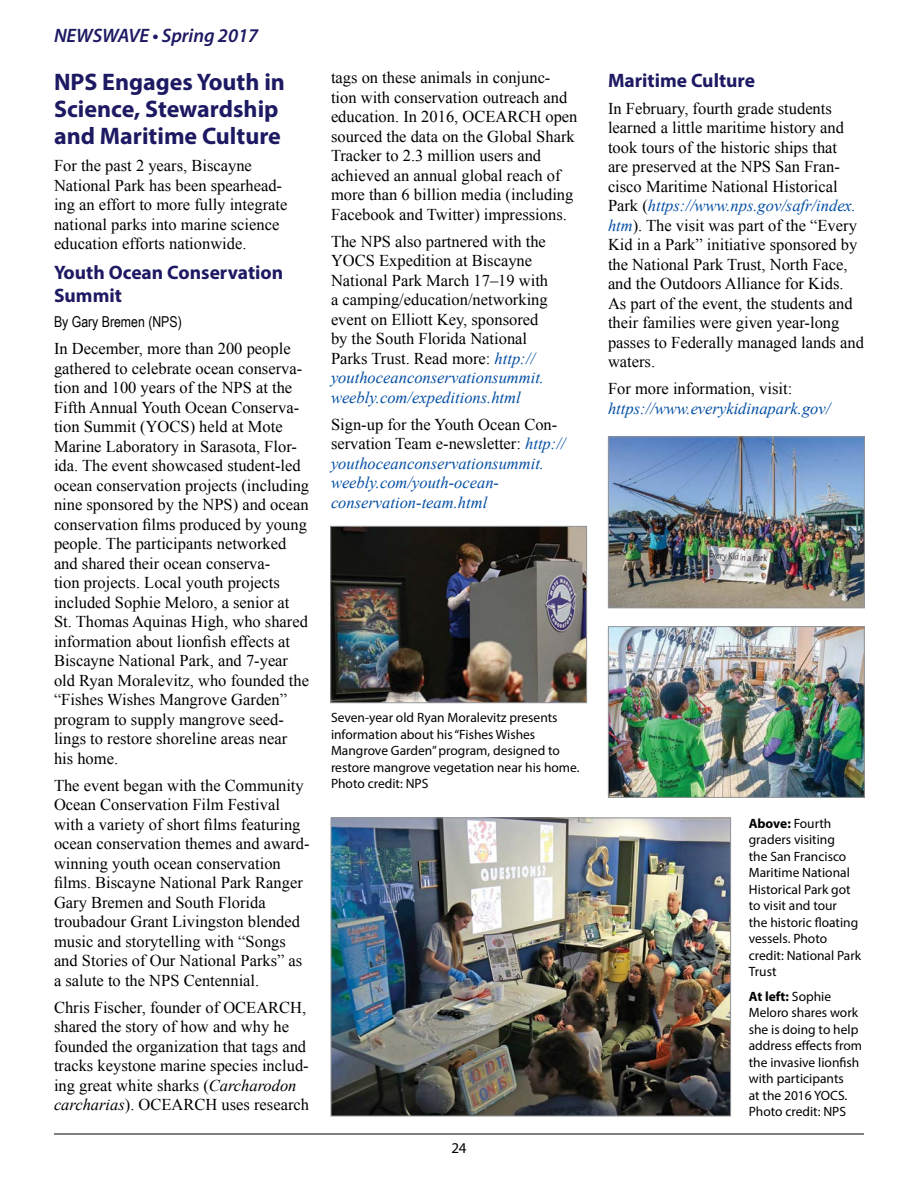
<style>
.page{position:relative;width:918px;height:1188px;background:#fff}
.page>*{position:absolute;margin:0;border:0;box-sizing:border-box;transform-origin:0 0}
.Heading_1{font:700 24px/27px "Myriad Pro";color:#1d1962}
.Heading_2{font:700 19.5px/22.5px "Myriad Pro";color:#1d1962}
.t1{font:italic 600 19.5px "Myriad Pro";letter-spacing:-.005em;color:#1d1962}
.Body_Text{font:16.5px/19.5px "Times New Roman";color:#000}
.Body_Text-2{font:italic 16.5px/19.5px "Times New Roman";color:#034ea2}
.Authors{font:15px "Arial Narrow";color:#000}
.t2{font:15px "Myriad Pro";color:#000}
.FigureCaption{font:13.5px/16.5px "Myriad Pro";color:#000}
.s1{font-style:italic}
.s2{font-style:italic;color:#034ea2}
.s3{font-style:normal;color:#000}
.s4{font-weight:700}
</style>
<div class="page">
<hr style="left:54px;top:1134px;width:810px;height:1px;background:#000">
<img style="left:332px;top:528px;width:253px;height:173px">
<div style="left:330px;top:526px;width:257px;height:177px;border:1px solid #939598"></div>
<img style="left:610px;top:438px;width:253px;height:168px">
<div style="left:608px;top:436px;width:257px;height:172px;border:1px solid #939598"></div>
<img style="left:610px;top:628px;width:253px;height:168px">
<div style="left:608px;top:626px;width:257px;height:172px;border:1px solid #939598"></div>
<img style="left:333px;top:820px;width:396px;height:294px">
<div style="left:331px;top:818px;width:400px;height:298px;border:1px solid #939598"></div>
<p class="t1" style="left:54px;top:23px;width:206px">NEWSWAVE • Spring 2017</p>
<p class="Heading_1" style="left:54px;top:68px;width:232px">NPS Engages Youth in<br>Science, Stewardship and Maritime Culture</p>
<p class="Body_Text" style="left:54px;top:155px;width:235px">For the past 2 years, Biscayne National Park has been spearhead&shy;ing an effort to more fully integrate national parks into marine science education efforts nationwide.</p>
<p class="Heading_2" style="left:54px;top:261px;width:231px">Youth Ocean Conservation<br>Summit</p>
<p class="Authors" style="left:54px;top:311px;width:129px">By Gary Bremen (NPS)</p>
<p class="Body_Text" style="left:54px;top:338px;width:257px">In December, more than 200 people gathered to celebrate ocean conserva&shy;tion and 100 years of the NPS at the Fifth Annual Youth Ocean Conserva&shy;tion Summit (YOCS) held at Mote Marine Laboratory in Sarasota, Flor&shy;ida. The event showcased student-led ocean conservation projects (including nine sponsored by the NPS) and ocean conservation films produced by young people. The participants networked and shared their ocean conserva-<br>tion projects. Local youth projects included Sophie Meloro, a senior at St. Thomas Aquinas High, who shared information about lionfish effects at Biscayne National Park, and 7-year old Ryan Moralevitz, who founded the “Fishes Wishes Mangrove Garden” program to supply mangrove seed&shy;lings to restore shoreline areas near his home.</p>
<p class="Body_Text" style="left:54px;top:775px;width:257px">The event began with the Community Ocean Conservation Film Festival with a variety of short films featuring ocean conservation themes and award&shy;winning youth ocean conservation films. Biscayne National Park Ranger Gary Bremen and South Florida troubadour Grant Livingston blended music and storytelling with “Songs and Stories of Our National Parks” as a salute to the NPS Centennial.</p>
<p class="Body_Text" style="left:54px;top:997px;width:257px">Chris Fischer, founder of OCEARCH, shared the story of how and why he founded the organization that tags and tracks keystone marine species includ&shy;ing great white sharks (<span class="s1">Carcharodon carcharias</span>). OCEARCH uses research</p>
<p class="Body_Text" style="left:331px;top:68px;width:248px">tags on these animals in conjunc&shy;tion with conservation outreach and education. In 2016, OCEARCH open sourced the data on the Global Shark Tracker to 2.3 million users and achieved an annual global reach of more than 6 billion media (including Facebook and Twitter) impressions.</p>
<p class="Body_Text" style="left:331px;top:231px;width:219px">The NPS also partnered with the<br>YOCS Expedition at Biscayne<br>National Park March 17–19 with a camping/education/networking event on Elliott Key, sponsored by the South Florida National<br>Parks Trust. Read more: <span class="s2">http:// youthoceanconservationsummit. weebly.com/expeditions.html</span></p>
<p class="Body_Text-2" style="left:331px;top:414px;width:236px"><span class="s3">Sign-up for the Youth Ocean Con&shy;servation Team e-newsletter:</span> http:// youthoceanconservationsummit. weebly.com/youth-ocean&shy;conservation-team.html</p>
<p class="FigureCaption" style="left:331px;top:709px;width:250px">Seven-year old Ryan Moralevitz presents information about his “Fishes Wishes Mangrove Garden” program, designed to restore mangrove vegetation near his home.<br>Photo credit: NPS</p>
<p class="t2" style="left:451px;top:1139px;width:17px">24</p>
<p class="Heading_2" style="left:608px;top:68px;width:149px">Maritime Culture</p>
<p class="Body_Text" style="left:608px;top:98px;width:257px">In February, fourth grade students learned a little maritime history and took tours of the historic ships that<br>are preserved at the NPS San Fran&shy;cisco Maritime National Historical Park (<span class="s2">https://www.nps.gov/safr/index. htm</span>). The visit was part of the “Every Kid in a Park” initiative sponsored by the National Park Trust, North Face, and the Outdoors Alliance for Kids.<br>As part of the event, the students and their families were given year-long passes to Federally managed lands and waters.</p>
<p class="Body_Text-2" style="left:608px;top:378px;width:224px"><span class="s3">For more information, visit: </span>https://www.everykidinapark.gov/</p>
<p class="FigureCaption" style="left:749px;top:815px;width:114px"><span class="s4">Above:</span> Fourth graders visiting<br>the San Francisco<br>Maritime National<br>Historical Park got to visit and tour<br>the historic floating vessels. Photo credit: National Park<br>Trust</p>
<p class="FigureCaption" style="left:749px;top:988px;width:115px"><span class="s4">At left:</span> Sophie<br>Meloro shares work she is doing to help address effects from the invasive lionfish with participants<br>at the 2016 YOCS.<br>Photo credit: NPS</p>
</div>
